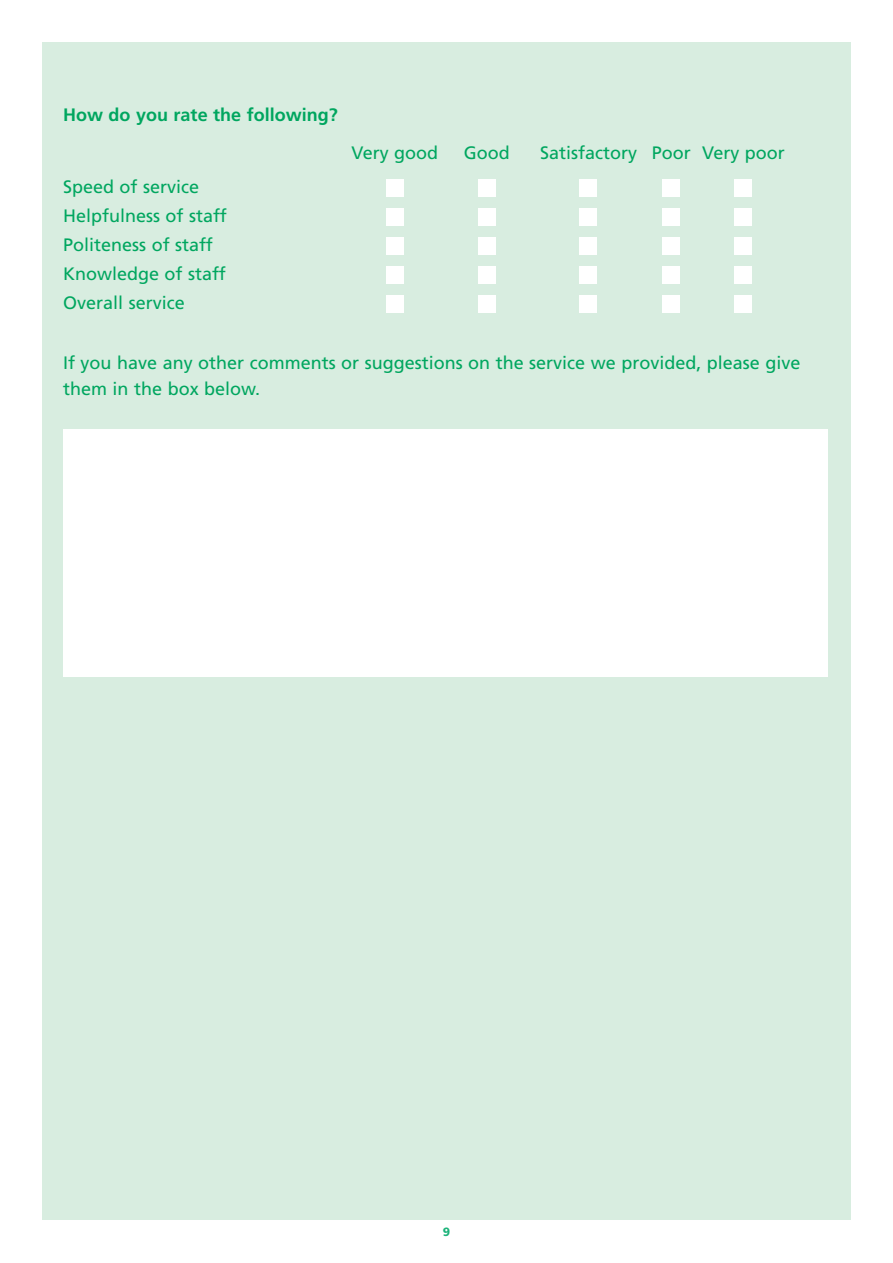
<style>
.page{position:relative;width:893px;height:1263px;background:#fff}
.page>*{position:absolute;margin:0;border:0;box-sizing:border-box;transform-origin:0 0}
.t1{font:18px/29px "Frutiger LT";color:#00a65f}
.t2{font:700 18px "Frutiger LT";color:#00a65f}
.t3{font:900 12px "Frutiger LT";color:#1db37a}
</style>
<div class="page">
<div style="left:42px;top:43px;width:808px;height:1177px;background:#d8ede0"></div>
<div style="left:735px;top:180px;width:17px;height:17px;background:#fff"></div>
<div style="left:662px;top:180px;width:17px;height:17px;background:#fff"></div>
<div style="left:580px;top:180px;width:17px;height:17px;background:#fff"></div>
<div style="left:478px;top:180px;width:17px;height:17px;background:#fff"></div>
<div style="left:386px;top:180px;width:17px;height:17px;background:#fff"></div>
<div style="left:735px;top:209px;width:17px;height:17px;background:#fff"></div>
<div style="left:662px;top:209px;width:17px;height:17px;background:#fff"></div>
<div style="left:580px;top:209px;width:17px;height:17px;background:#fff"></div>
<div style="left:478px;top:209px;width:17px;height:17px;background:#fff"></div>
<div style="left:386px;top:209px;width:17px;height:17px;background:#fff"></div>
<div style="left:735px;top:238px;width:17px;height:17px;background:#fff"></div>
<div style="left:662px;top:238px;width:17px;height:17px;background:#fff"></div>
<div style="left:580px;top:238px;width:17px;height:17px;background:#fff"></div>
<div style="left:478px;top:238px;width:17px;height:17px;background:#fff"></div>
<div style="left:386px;top:238px;width:17px;height:17px;background:#fff"></div>
<div style="left:735px;top:267px;width:17px;height:17px;background:#fff"></div>
<div style="left:662px;top:267px;width:17px;height:17px;background:#fff"></div>
<div style="left:580px;top:267px;width:17px;height:17px;background:#fff"></div>
<div style="left:478px;top:267px;width:17px;height:17px;background:#fff"></div>
<div style="left:386px;top:267px;width:17px;height:17px;background:#fff"></div>
<div style="left:735px;top:296px;width:17px;height:17px;background:#fff"></div>
<div style="left:662px;top:296px;width:17px;height:17px;background:#fff"></div>
<div style="left:580px;top:296px;width:17px;height:17px;background:#fff"></div>
<div style="left:478px;top:296px;width:17px;height:17px;background:#fff"></div>
<div style="left:386px;top:296px;width:17px;height:17px;background:#fff"></div>
<div style="left:63px;top:429px;width:765px;height:247px;background:#fff"></div>
<p class="t2" style="left:63px;top:107px;width:276px">How do you rate the following?</p>
<p class="t1" style="left:63px;top:174px;width:165px">Speed of service<br>Helpfulness of staff<br>Politeness of staff<br>Knowledge of staff<br>Overall service</p>
<p class="t1" style="left:351px;top:140px;width:88px">Very good</p>
<p class="t1" style="left:464px;top:140px;width:47px">Good</p>
<p class="t1" style="left:540px;top:140px;width:246px">Satisfactory Poor Very poor</p>
<p class="t1" style="left:63px;top:351px;width:739px;line-height:26.2px">If you have any other comments or suggestions on the service we provided, please give them in the box below.</p>
<p class="t3" style="left:443px;top:1226px;width:9px">9</p>
</div>
